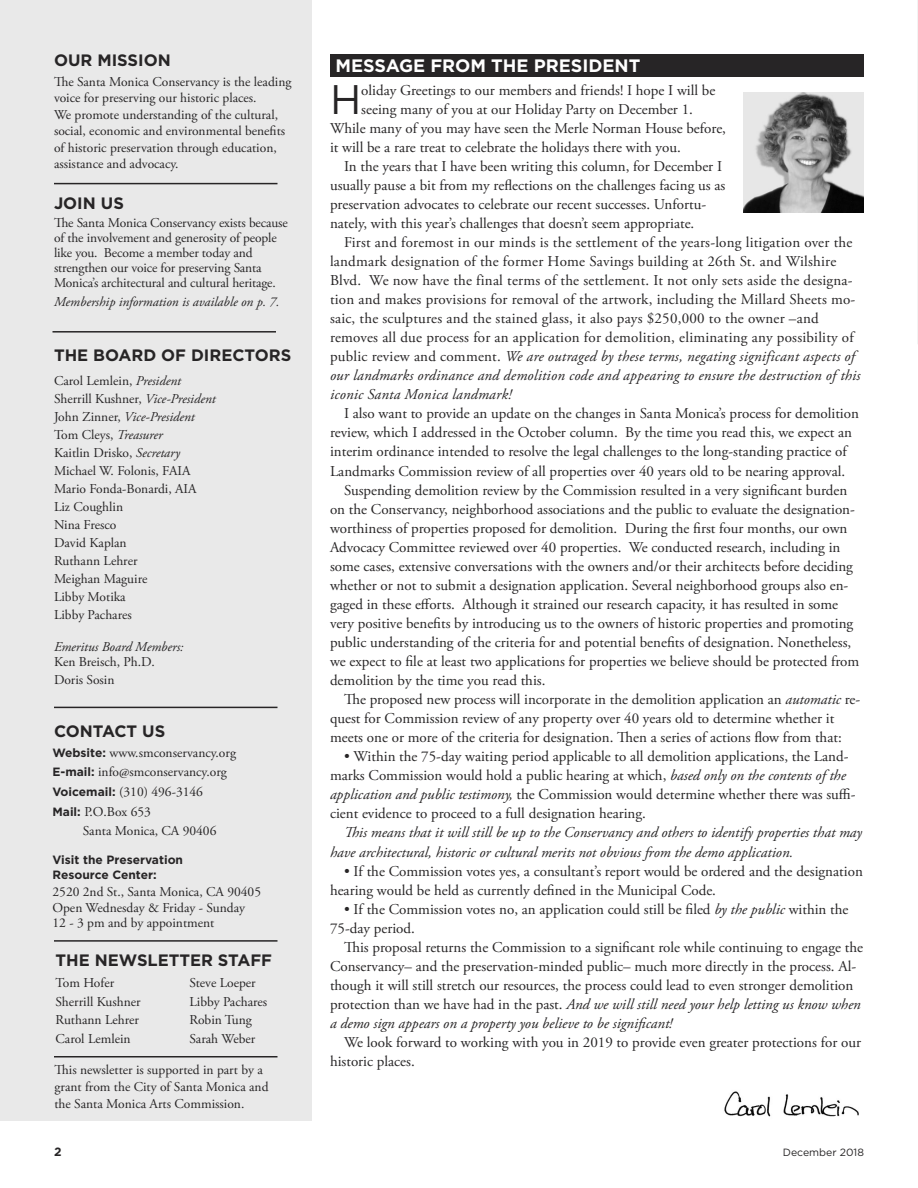
<style>
.page{position:relative;width:918px;height:1188px;background:#fff}
.page>*{position:absolute;margin:0;border:0;box-sizing:border-box;transform-origin:0 0}
.t1{font:41.25px "Gotham";color:#272526}
.t2{font:700 18px "Gotham";color:#fff}
.t3{font:700 16.5px "Gotham";color:#272526}
.t4{font:15px/19px "Adobe Garamond Pro";color:#272526}
.t5{font:italic 15px/19px "Adobe Garamond Pro";color:#272526}
.t6{font:13.5px/18px "Adobe Garamond Pro";color:#272526}
.t7{font:italic 13.5px "Adobe Garamond Pro";color:#272526}
.t8{font:700 12px/15.5px "Gotham";color:#272526}
.t9{font:10.5px "Gotham";color:#272526}
.s1{font-style:italic}
.s2{font-style:normal}
.s3{font-family:"Gotham";font-weight:700;font-size:12px}
</style>
<div class="page">
<div style="left:330px;top:54px;width:534px;height:22px;background:#272526"></div>
<div style="left:0;top:0;width:312px;height:1120px;background:#e9e9e9"></div>
<img style="left:744px;top:93px;width:120px;height:120px">
<hr style="left:54px;top:183px;width:224px;height:1px;background:#272526">
<hr style="left:52px;top:331px;width:224px;height:2px;background:#272526">
<hr style="left:54px;top:707px;width:224px;height:1px;background:#272526">
<hr style="left:54px;top:940px;width:224px;height:2px;background:#272526">
<hr style="left:54px;top:1056px;width:224px;height:2px;background:#272526">
<img style="left:724px;top:1091px;width:135px;height:26px">
<p class="t3" style="left:54px;top:54px;width:118px">OUR MISSION</p>
<p class="t2" style="left:335px;top:59px;width:307px">MESSAGE FROM THE PRESIDENT</p>
<p class="t6" style="left:54px;top:74px;width:239px;line-height:16.5px">The Santa Monica Conservancy is the leading voice for preserving our historic places.<br>We promote understanding of the cultural, social, economic and environmental benefits of historic preservation through education, assistance and advocacy.</p>
<p class="t3" style="left:54px;top:197px;width:71px">JOIN US</p>
<p class="t6" style="left:54px;top:217px;width:235px;line-height:14.9px">The Santa Monica Conservancy exists because of the involvement and generosity of people like you. Become a member today and strengthen our voice for preserving Santa Monica’s architectural and cultural heritage.</p>
<p class="t7" style="left:54px;top:296px;width:227px">Membership information is available on p. 7.</p>
<p class="t3" style="left:54px;top:349px;width:239px">THE BOARD OF DIRECTORS</p>
<p class="t6" style="left:54px;top:373px;width:163px">Carol Lemlein, <span class="s1">President<br></span>Sherrill Kushner, <span class="s1">Vice-President<br></span>John Zinner, <span class="s1">Vice-President<br></span>Tom Cleys, <span class="s1">Treasurer<br></span>Kaitlin Drisko, <span class="s1">Secretary<br></span>Michael W. Folonis, FAIA<br>Mario Fonda-Bonardi, AIA<br>Liz Coughlin<br>Nina Fresco<br>David Kaplan<br>Ruthann Lehrer<br>Meighan Maguire<br>Libby Motika<br>Libby Pachares</p>
<p class="t7" style="left:54px;top:641px;width:131px">Emeritus Board Members:</p>
<p class="t6" style="left:54px;top:654px;width:103px">Ken Breisch, Ph.D.<br>Doris Sosin</p>
<h1 class="t1" style="left:330px;top:84px;width:33px">H</h1>
<p class="t4" style="left:361px;top:82px;width:356px">oliday Greetings to our members and friends! I hope I will be</p>
<p class="t4" style="left:361px;top:101px;width:333px">seeing many of you at our Holiday Party on December 1.</p>
<p class="t4" style="left:330px;top:120px;width:398px">While many of you may have seen the Merle Norman House before,</p>
<p class="t4" style="left:330px;top:139px;width:352px">it will be a rare treat to celebrate the holidays there with you.</p>
<p class="t4" style="left:344px;top:158px;width:380px">In the years that I have been writing this column, for December I</p>
<p class="t4" style="left:330px;top:177px;width:397px">usually pause a bit from my reflections on the challenges facing us as</p>
<p class="t4" style="left:330px;top:196px;width:378px">preservation advocates to celebrate our recent successes. Unfortu-</p>
<p class="t4" style="left:330px;top:215px;width:366px">nately, with this year’s challenges that doesn’t seem appropriate.</p>
<p class="t4" style="left:344px;top:234px;width:510px">First and foremost in our minds is the settlement of the years-long litigation over the</p>
<p class="t4" style="left:330px;top:253px;width:508px">landmark designation of the former Home Savings building at 26th St. and Wilshire</p>
<p class="t4" style="left:330px;top:272px;width:524px">Blvd. We now have the final terms of the settlement. It not only sets aside the designa-</p>
<p class="t4" style="left:330px;top:291px;width:527px">tion and makes provisions for removal of the artwork, including the Millard Sheets mo-</p>
<p class="t4" style="left:330px;top:310px;width:490px">saic, the sculptures and the stained glass, it also pays $250,000 to the owner –and</p>
<p class="t4" style="left:330px;top:329px;width:525px">removes all due process for an application for demolition, eliminating any possibility of</p>
<p class="t5" style="left:330px;top:348px;width:526px"><span class="s2">public review and comment.</span> We are outraged by these terms, negating significant aspects of</p>
<p class="t5" style="left:330px;top:367px;width:532px">our landmarks ordinance and demolition code and appearing to ensure the destruction of this</p>
<p class="t5" style="left:330px;top:386px;width:183px">iconic Santa Monica landmark!</p>
<p class="t4" style="left:344px;top:406px;width:516px">I also want to provide an update on the changes in Santa Monica’s process for demolition</p>
<p class="t4" style="left:330px;top:425px;width:524px">review, which I addressed in the October column. By the time you read this, we expect an</p>
<p class="t4" style="left:330px;top:444px;width:518px">interim ordinance intended to resolve the legal challenges to the long-standing practice of</p>
<p class="t4" style="left:330px;top:463px;width:517px">Landmarks Commission review of all properties over 40 years old to be nearing approval.</p>
<p class="t4" style="left:344px;top:482px;width:505px">Suspending demolition review by the Commission resulted in a very significant burden</p>
<p class="t4" style="left:330px;top:501px;width:526px">on the Conservancy, neighborhood associations and the public to evaluate the designation-</p>
<p class="t4" style="left:330px;top:520px;width:519px">worthiness of properties proposed for demolition. During the first four months, our own</p>
<p class="t4" style="left:330px;top:539px;width:512px">Advocacy Committee reviewed over 40 properties. We conducted research, including in</p>
<p class="t4" style="left:330px;top:558px;width:525px">some cases, extensive conversations with the owners and/or their architects before deciding</p>
<p class="t4" style="left:330px;top:577px;width:520px">whether or not to submit a designation application. Several neighborhood groups also en-</p>
<p class="t4" style="left:330px;top:596px;width:510px">gaged in these efforts. Although it strained our research capacity, it has resulted in some</p>
<p class="t4" style="left:330px;top:615px;width:525px">very positive benefits by introducing us to the owners of historic properties and promoting</p>
<p class="t4" style="left:330px;top:634px;width:523px">public understanding of the criteria for and potential benefits of designation. Nonetheless,</p>
<p class="t4" style="left:330px;top:653px;width:531px">we expect to file at least two applications for properties we believe should be protected from</p>
<p class="t4" style="left:330px;top:672px;width:217px">demolition by the time you read this.</p>
<p class="t4" style="left:344px;top:691px;width:518px">The proposed new process will incorporate in the demolition application an <span class="s1">automatic</span> re-</p>
<p class="t4" style="left:330px;top:710px;width:506px">quest for Commission review of any property over 40 years old to determine whether it</p>
<p class="t4" style="left:330px;top:729px;width:513px">meets one or more of the criteria for designation. Then a series of actions flow from that:</p>
<p class="t4" style="left:330px;top:748px;width:527px;text-indent:14px">• Within the 75-day waiting period applicable to all demolition applications, the Land&shy;marks Commission would hold a public hearing at which, <span class="s1">based only on the contents of the application and public testimony,</span> the Commission would determine whether there was suffi&shy;cient evidence to proceed to a full designation hearing.</p>
<p class="t5" style="left:330px;top:825px;width:534px;text-indent:14px">This means that it will still be up to the Conservancy and others to identify properties that may have architectural, historic or cultural merits not obvious from the demo application.</p>
<p class="t4" style="left:330px;top:863px;width:534px;text-indent:14px">• If the Commission votes yes, a consultant’s report would be ordered and the designation hearing would be held as currently defined in the Municipal Code.</p>
<p class="t4" style="left:330px;top:901px;width:520px;text-indent:14px">• If the Commission votes no, an application could still be filed <span class="s1">by the public</span> within the<br>75-day period.</p>
<p class="t4" style="left:330px;top:939px;width:535px;text-indent:14px">This proposal returns the Commission to a significant role while continuing to engage the Conservancy– and the preservation-minded public– much more directly in the process. Al&shy;though it will still stretch our resources, the process could lead to even stronger demolition protection than we have had in the past. <span class="s1">And we will still need your help letting us know when a demo sign appears on a property you believe to be significant!</span></p>
<p class="t4" style="left:330px;top:1034px;width:533px;text-indent:14px">We look forward to working with you in 2019 to provide even greater protections for our historic places.</p>
<p class="t3" style="left:54px;top:725px;width:113px">CONTACT US</p>
<p class="t6" style="left:52px;top:745px;width:185px;line-height:19.6px"><span class="s3">Website:</span> www.smconservancy.org<br><span class="s3">E-mail:</span> info@smconservancy.org<br><span class="s3">Voicemail:</span> (310) 496-3146<br><span class="s3">Mail:</span> P.O.Box 653</p>
<p class="t6" style="left:83px;top:823px;width:135px">Santa Monica, CA 90406</p>
<p class="t8" style="left:52px;top:853px;width:132px">Visit the Preservation<br>Resource Center:</p>
<p class="t6" style="left:52px;top:886px;width:210px;line-height:15.5px">2520 2nd St., Santa Monica, CA 90405<br>Open Wednesday &amp; Friday - Sunday<br>12 - 3 pm and by appointment</p>
<p class="t3" style="left:56px;top:954px;width:218px">THE NEWSLETTER STAFF</p>
<p class="t6" style="left:56px;top:975px;width:87px;line-height:18.5px">Tom Hofer<br>Sherrill Kushner<br>Ruthann Lehrer<br>Carol Lemlein</p>
<p class="t6" style="left:190px;top:975px;width:79px;line-height:18.5px">Steve Loeper<br>Libby Pachares<br>Robin Tung<br>Sarah Weber</p>
<p class="t6" style="left:54px;top:1063px;width:216px;line-height:17.1px">This newsletter is supported in part by a grant from the City of Santa Monica and the Santa Monica Arts Commission.</p>
<p class="t8" style="left:54px;top:1145px;width:9px">2</p>
<p class="t9" style="left:783px;top:1149px;width:83px">December 2018</p>
</div>
